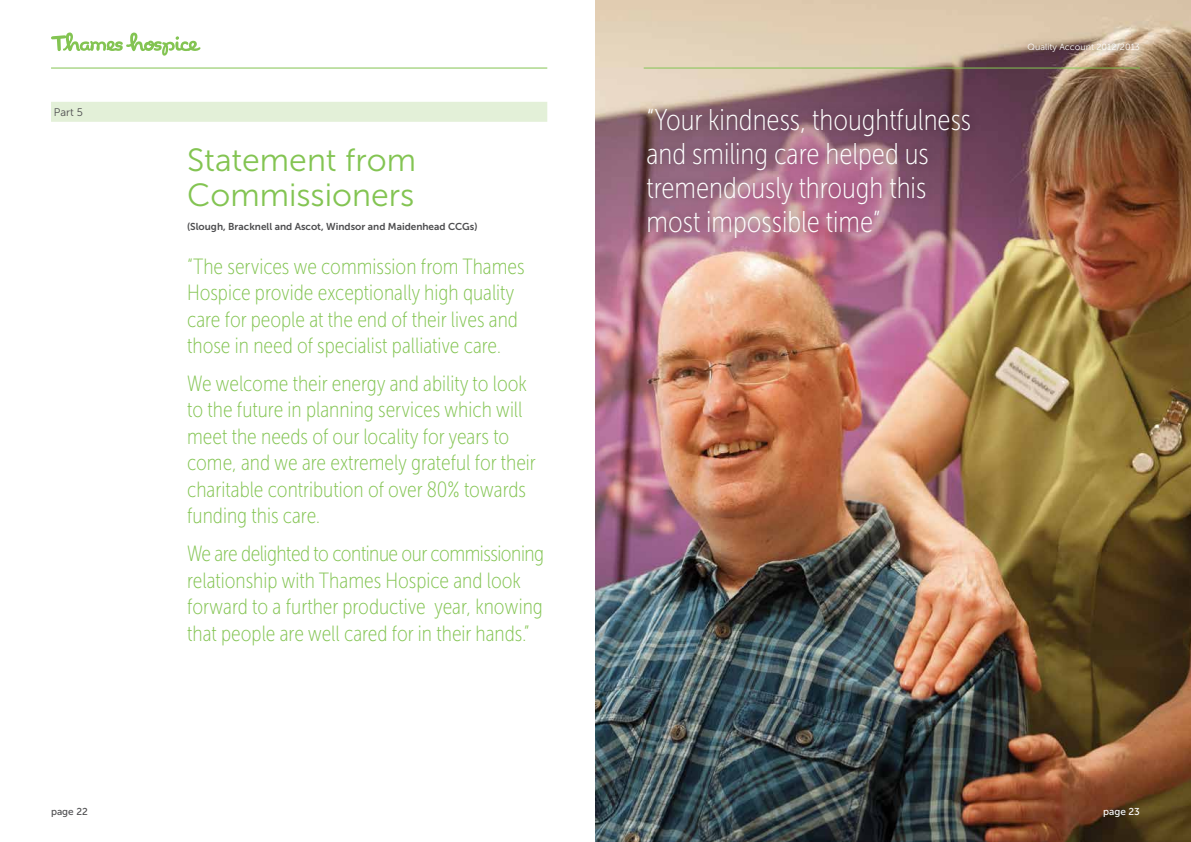
<style>
.page{position:relative;width:1191px;height:842px;background:#fff}
.page>*{position:absolute;margin:0;border:0;box-sizing:border-box;transform-origin:0 0}
.t1{font:32px/35px "Museo Sans 300";color:#83c452}
.t2{font:30px/34px "Museo Sans Cond 100";color:#fff}
.t3{font:22px/26.5px "Museo Sans Cond 100";color:#83c452}
.t4{font:11px "Museo Sans 300";color:#4d4d4f}
.t5{font:10px "Museo Sans 700";color:#4d4d4f}
.t6{font:10px "Museo Sans 500";color:#4d4d4f}
.t7{font:10px "Museo Sans 500";color:#fff}
.t8{font:9px "Museo Sans 300";color:#fff}
</style>
<div class="page">
<svg style="left:51px;top:32px;width:149px;height:24px"></svg>
<hr style="left:51px;top:68px;width:496px;height:1px;background:#83c452">
<img style="left:595px;top:0;width:596px;height:842px">
<div style="left:1020px;top:36px;width:126px;height:23px;background:#000;opacity:.5"></div>
<div style="left:635px;top:97px;width:347px;height:152px;background:#000;opacity:.5"></div>
<hr style="left:643px;top:68px;width:497px;height:1px;background:#83c452">
<div style="left:51px;top:102px;width:496px;height:20px;background:#e3f0d8"></div>
<p class="t4" style="left:54px;top:106px;width:30px">Part 5</p>
<p class="t6" style="left:51px;top:806px;width:38px">page 22</p>
<h1 class="t1" style="left:187px;top:143px;width:230px">Statement from<br>Commissioners</h1>
<p class="t5" style="left:187px;top:221px;width:292px">(Slough, Bracknell and Ascot, Windsor and Maidenhead CCGs)</p>
<p class="t3" style="left:187px;top:253px;width:339px">“The services we commission from Thames Hospice provide exceptionally high quality care for people at the end of their lives and those in need of specialist palliative care.</p>
<p class="t3" style="left:187px;top:370px;width:350px">We welcome their energy and ability to look to the future in planning services which will meet the needs of our locality for years to come, and we are extremely grateful for their charitable contribution of over 80% towards funding this care.</p>
<p class="t3" style="left:187px;top:541px;width:358px">We are delighted to continue our commissioning relationship with Thames Hospice and look forward to a further productive year, knowing that people are well cared for in their hands.”</p>
<h2 class="t2" style="left:646px;top:103px;width:326px">“Your kindness, thoughtfulness and smiling care helped us tremendously through this most impossible time”</h2>
<p class="t8" style="left:1027px;top:42px;width:114px">Quality Account 2012/2013</p>
<p class="t7" style="left:1103px;top:806px;width:38px">page 23</p>
</div>
